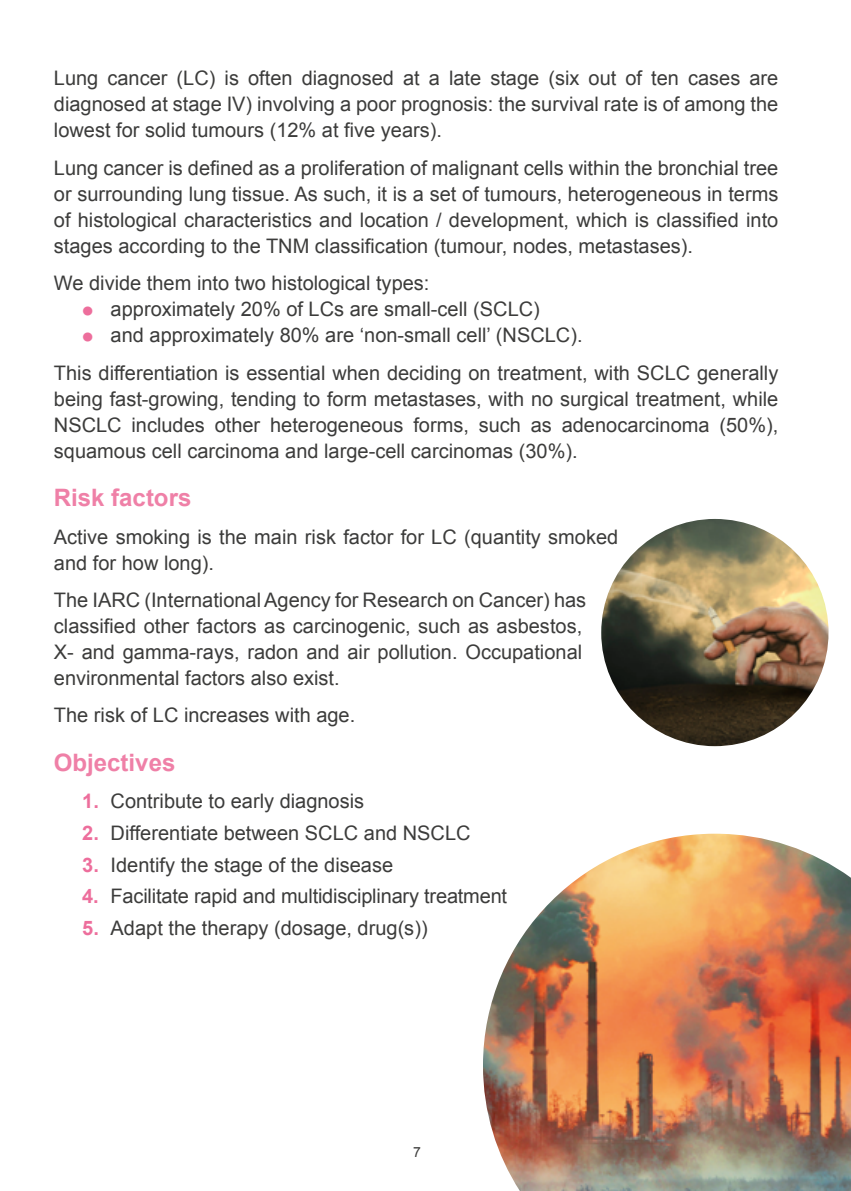
<style>
.page{position:relative;width:851px;height:1191px;background:#fff}
.page>*{position:absolute;margin:0;border:0;box-sizing:border-box;transform-origin:0 0}
.t1{font:700 24px "Arial";color:#ef80a7}
.t2{font:20px/26px "Arial";color:#3c3c3b;text-align:justify}
.t3{font:14px "Arial";color:#3c3c3b}
.s1{font-weight:700;font-size:32px;color:#ed6e9c}
.s2{font-weight:700;color:#ed6e9c}
</style>
<div class="page">
<img style="left:601px;top:519px;width:227px;height:227px;border-radius:114px">
<img style="left:483px;top:833px;width:367px;height:358px">
<p class="t2" style="left:54px;top:66px;width:725px">Lung cancer (LC) is often diagnosed at a late stage (six out of ten cases are diagnosed at stage IV) involving a poor prognosis: the survival rate is of among the lowest for solid tumours (12% at five years).</p>
<p class="t2" style="left:54px;top:155px;width:725px">Lung cancer is defined as a proliferation of malignant cells within the bronchial tree or surrounding lung tissue. As such, it is a set of tumours, heterogeneous in terms of histological characteristics and location / development, which is classified into stages according to the TNM classification (tumour, nodes, metastases).</p>
<p class="t2" style="left:54px;top:270px;width:377px">We divide them into two histological types:</p>
<p class="t2" style="left:82px;top:296px;width:459px"><span class="s1">•</span> approximately 20% of LCs are small-cell (SCLC)</p>
<p class="t2" style="left:54px;top:317px;width:725px;line-height:37.4px;text-indent:28px"><span class="s1">•</span> and approximately 80% are ‘non-small cell’ (NSCLC).<br>This differentiation is essential when deciding on treatment, with SCLC generally</p>
<p class="t2" style="left:54px;top:386px;width:725px">being fast-growing, tending to form metastases, with no surgical treatment, while NSCLC includes other heterogeneous forms, such as adenocarcinoma (50%), squamous cell carcinoma and large-cell carcinomas (30%).</p>
<p class="t1" style="left:54px;top:482px;width:139px">Risk factors</p>
<p class="t2" style="left:54px;top:524px;width:565px">Active smoking is the main risk factor for LC (quantity smoked and for how long).</p>
<p class="t2" style="left:54px;top:587px;width:533px;text-align:left">The IARC (International Agency for Research on Cancer) has classified other factors as carcinogenic, such as asbestos, X- and gamma-rays, radon and air pollution. Occupational environmental factors also exist.</p>
<p class="t2" style="left:54px;top:702px;width:303px">The risk of LC increases with age.</p>
<p class="t1" style="left:54px;top:746px;width:123px">Objectives</p>
<p class="t2" style="left:82px;top:788px;width:283px"><span class="s2">1.</span> Contribute to early diagnosis</p>
<p class="t2" style="left:82px;top:820px;width:390px"><span class="s2">2.</span> Differentiate between SCLC and NSCLC</p>
<p class="t2" style="left:82px;top:852px;width:312px"><span class="s2">3.</span> Identify the stage of the disease</p>
<p class="t2" style="left:82px;top:883px;width:426px"><span class="s2">4.</span> Facilitate rapid and multidisciplinary treatment</p>
<p class="t2" style="left:82px;top:915px;width:347px"><span class="s2">5.</span> Adapt the therapy (dosage, drug(s))</p>
<p class="t3" style="left:413px;top:1143px;width:9px">7</p>
</div>
